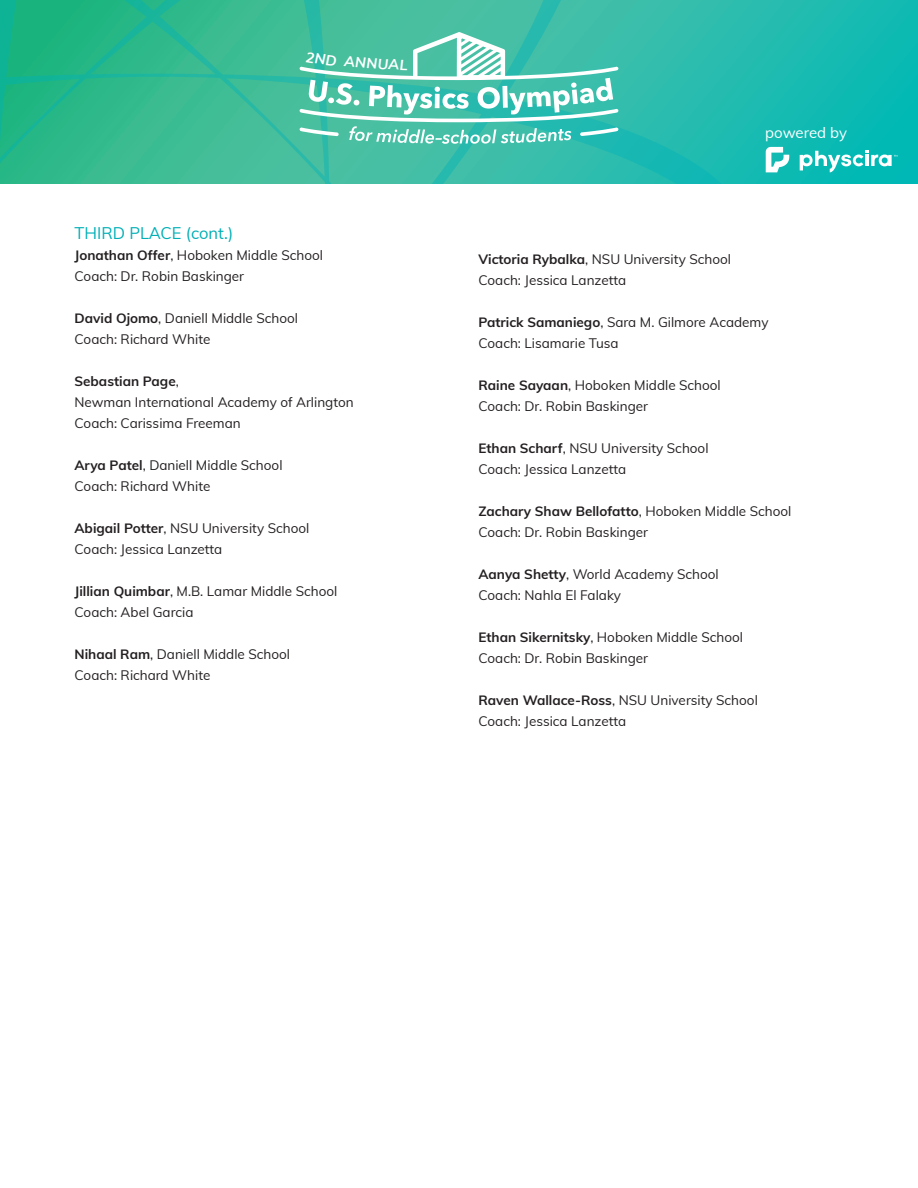
<style>
.page{position:relative;width:918px;height:1188px;background:#fff}
.page>*{position:absolute;margin:0;border:0;box-sizing:border-box;transform-origin:0 0}
.t1{font:16.5px "Muli";color:#01afb6}
.t2{font:15px "Muli";letter-spacing:-.005em;color:#fff}
.t3{font:13.5px/21px "Muli";color:#231f20}
.s1{font-weight:700}
</style>
<div class="page">
<div style="left:0;top:0;width:918px;height:184px;background:linear-gradient(to bottom,#1dbbb0,#05b9b4)"></div>
<svg style="left:0;top:0;width:753px;height:184px;background:#32bb9b"></svg>
<svg style="left:766px;top:147px;width:23px;height:25px"></svg>
<svg style="left:800px;top:150px;width:97px;height:22px"></svg>
<svg style="left:300px;top:32px;width:318px;height:112px"></svg>
<p class="t1" style="left:75px;top:221px;width:160px">THIRD PLACE (cont.)</p>
<p class="t3" style="left:75px;top:244px;width:250px"><span class="s1">Jonathan Offer</span>, Hoboken Middle School<br>Coach: Dr. Robin Baskinger</p>
<p class="t3" style="left:75px;top:307px;width:225px"><span class="s1">David Ojomo</span>, Daniell Middle School<br>Coach: Richard White</p>
<p class="t3" style="left:75px;top:370px;width:281px"><span class="s1">Sebastian Page</span>,<br>Newman International Academy of Arlington<br>Coach: Carissima Freeman</p>
<p class="t3" style="left:75px;top:454px;width:210px"><span class="s1">Arya Patel</span>, Daniell Middle School<br>Coach: Richard White</p>
<p class="t3" style="left:75px;top:517px;width:236px"><span class="s1">Abigail Potter</span>, NSU University School<br>Coach: Jessica Lanzetta</p>
<p class="t3" style="left:75px;top:580px;width:264px"><span class="s1">Jillian Quimbar</span>, M.B. Lamar Middle School<br>Coach: Abel Garcia</p>
<p class="t3" style="left:75px;top:643px;width:217px"><span class="s1">Nihaal Ram</span>, Daniell Middle School<br>Coach: Richard White</p>
<p class="t2" style="left:765px;top:122px;width:83px">powered by</p>
<p class="t3" style="left:478px;top:248px;width:254px"><span class="s1">Victoria Rybalka</span>, NSU University School<br>Coach: Jessica Lanzetta</p>
<p class="t3" style="left:478px;top:311px;width:292px"><span class="s1">Patrick Samaniego</span>, Sara M. Gilmore Academy<br>Coach: Lisamarie Tusa</p>
<p class="t3" style="left:478px;top:374px;width:244px"><span class="s1">Raine Sayaan</span>, Hoboken Middle School<br>Coach: Dr. Robin Baskinger</p>
<p class="t3" style="left:478px;top:437px;width:232px"><span class="s1">Ethan Scharf</span>, NSU University School<br>Coach: Jessica Lanzetta</p>
<p class="t3" style="left:478px;top:500px;width:315px"><span class="s1">Zachary Shaw Bellofatto</span>, Hoboken Middle School<br>Coach: Dr. Robin Baskinger</p>
<p class="t3" style="left:478px;top:563px;width:242px"><span class="s1">Aanya Shetty</span>, World Academy School<br>Coach: Nahla El Falaky</p>
<p class="t3" style="left:478px;top:626px;width:266px"><span class="s1">Ethan Sikernitsky</span>, Hoboken Middle School<br>Coach: Dr. Robin Baskinger</p>
<p class="t3" style="left:478px;top:689px;width:281px"><span class="s1">Raven Wallace-Ross</span>, NSU University School<br>Coach: Jessica Lanzetta</p>
</div>
